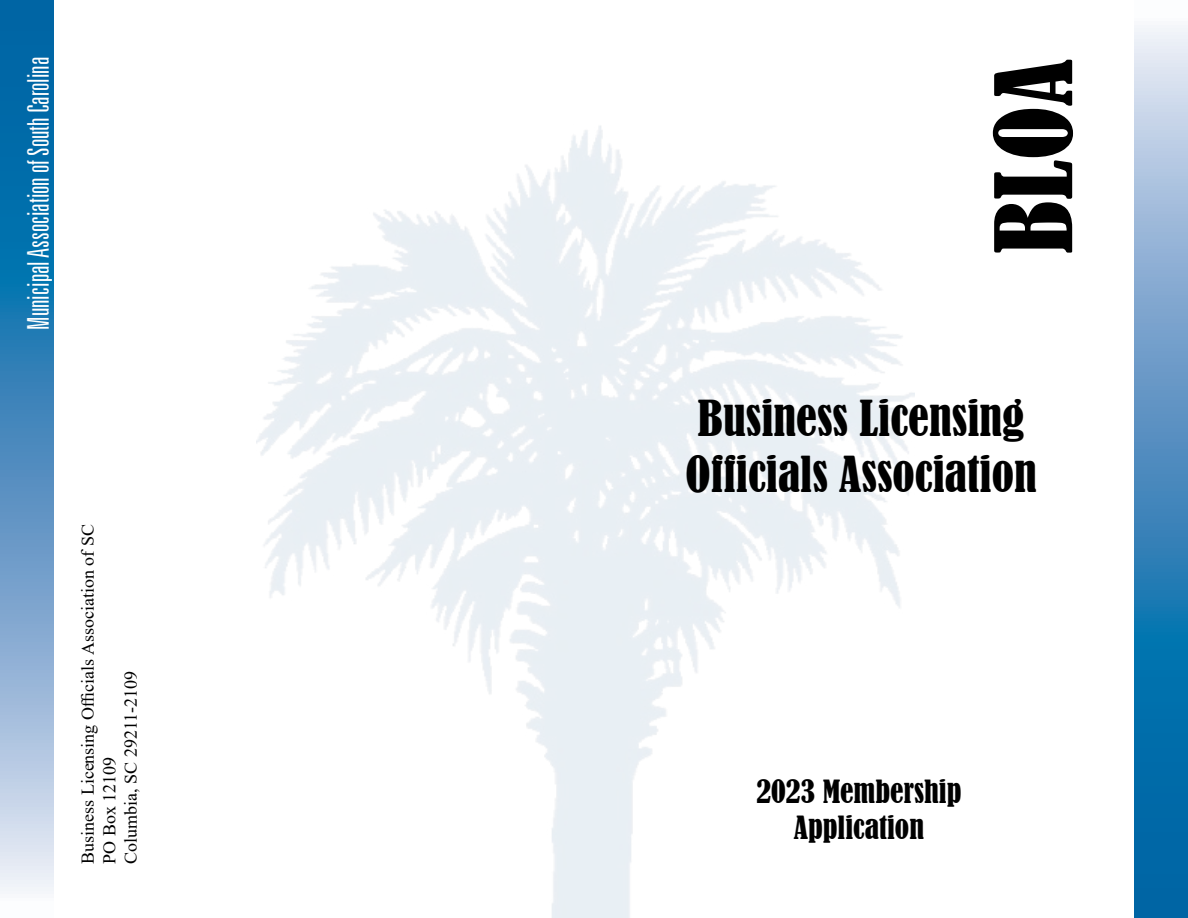
<style>
.page{position:relative;width:1188px;height:918px;background:#fff}
.page>*{position:absolute;margin:0;border:0;box-sizing:border-box;transform-origin:0 0}
.t1{font:condensed 99px "Bernard";color:#000}
.t2{font:condensed 46.5px/55.8px "Bernard";color:#000}
.t3{font:300 ultra-condensed 30px "Univers LT";color:#fff}
.t4{font:condensed 30px/36px "Bernard";color:#000;text-align:center}
.t5{font:18px/21.6px "Times New Roman";color:#000}
</style>
<div class="page">
<svg style="left:0;top:0;width:54px;height:894px;background:#5494c3"></svg>
<svg style="left:1134px;top:25px;width:54px;height:893px;background:#5494c3"></svg>
<h3 class="t3" style="left:23px;top:330px;width:274px;rotate:-90deg">Municipal Association of South Carolina</h3>
<p class="t5" style="left:76px;top:864px;width:341px;rotate:-90deg">Business Licensing Officials Association of SC<br>PO Box 12109<br>Columbia, SC 29211-2109</p>
<h1 class="t1" style="left:977px;top:254px;width:196px;rotate:-90deg">BLOA</h1>
<h2 class="t2" style="left:686px;top:391px;width:353px">Business Licensing<br>Officials Association</h2>
<h3 class="t4" style="left:757px;top:774px;width:206px">2023 Membership<br>Application</h3>
</div>
